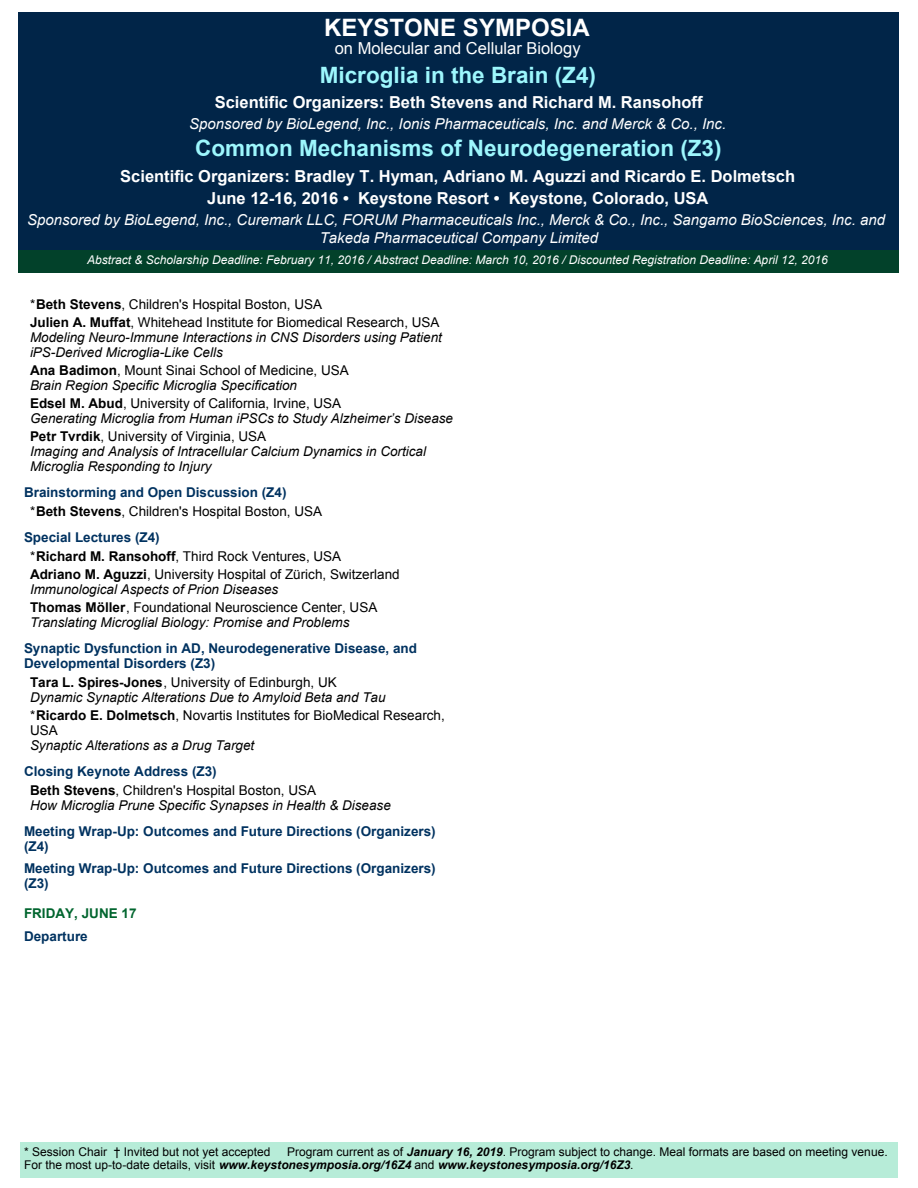
<style>
.page{position:relative;width:918px;height:1188px;background:#fff}
.page>*{position:absolute;margin:0;border:0;box-sizing:border-box;transform-origin:0 0}
.t1{font:700 24px "Arial";color:#fff}
.t2{font:700 22.5px "Arial";color:#9df7fd}
.t3{font:700 16.5px/22.5px "Arial";color:#fff;text-align:center}
.t4{font:16.5px "Arial";color:#fff}
.t5{font:italic 15px/18px "Arial";color:#fff;text-align:center}
.t6{font:italic 13.5px/15px "Arial";color:#000}
.t7{font:13.5px/19.5px "Arial";color:#000}
.t8{font:700 13.5px/15px "Arial";color:#003260}
.t9{font:700 13.5px "Arial";color:#00652e}
.t10{font:12px/13.5px "Arial";color:#000}
.t11{font:italic 12px "Arial";color:#fff}
.s1{font-weight:700}
.s2{font-weight:700;font-style:normal}
.s3{font-style:normal}
.s4{font-weight:400;color:#000}
.s5{color:#000}
.s6{font-weight:700;color:#003260}
.s7{font-style:italic}
.s8{font-weight:700;font-style:italic}
</style>
<div class="page">
<div style="left:20px;top:1142px;width:877px;height:36px;background:#b7ecd8"></div>
<div style="left:18px;top:12px;width:881px;height:238px;background:#012548"></div>
<div style="left:18px;top:250px;width:881px;height:23px;background:#02412a"></div>
<h1 class="t1" style="left:324px;top:19px;width:267px">KEYSTONE SYMPOSIA</h1>
<p class="t4" style="left:335px;top:42px;width:247px">on Molecular and Cellular Biology</p>
<h2 class="t2" style="left:320px;top:66px;width:278px">Microglia in the Brain (Z4)</h2>
<p class="t3" style="left:215px;top:92px;width:489px">Scientific Organizers: Beth Stevens and Richard M. Ransohoff</p>
<p class="t5" style="left:189px;top:116px;width:538px">Sponsored by BioLegend, Inc., Ionis Pharmaceuticals, Inc. and Merck &amp; Co., Inc.</p>
<h2 class="t2" style="left:195px;top:140px;width:528px">Common Mechanisms of Neurodegeneration (Z3)</h2>
<p class="t3" style="left:120px;top:166px;width:676px">Scientific Organizers: Bradley T. Hyman, Adriano M. Aguzzi and Ricardo E. Dolmetsch<br>June 12-16, 2016 • Keystone Resort • Keystone, Colorado, USA</p>
<p class="t5" style="left:27px;top:212px;width:859px">Sponsored by BioLegend, Inc., Curemark LLC, FORUM Pharmaceuticals Inc., Merck &amp; Co., Inc., Sangamo BioSciences, Inc. and<br>Takeda Pharmaceutical Company Limited</p>
<p class="t11" style="left:87px;top:255px;width:742px">Abstract &amp; Scholarship Deadline: February 11, 2016 / Abstract Deadline: March 10, 2016 / Discounted Registration Deadline: April 12, 2016</p>
<p class="t7" style="left:30px;top:297px;width:411px;line-height:18px">*<span class="s1">Beth Stevens</span>, Children's Hospital Boston, USA<br><span class="s1">Julien A. Muffat</span>, Whitehead Institute for Biomedical Research, USA</p>
<p class="t6" style="left:30px;top:331px;width:413px">Modeling Neuro-Immune Interactions in CNS Disorders using Patient iPS-Derived Microglia-Like Cells</p>
<p class="t6" style="left:30px;top:364px;width:320px"><span class="s2">Ana Badimon</span><span class="s3">, Mount Sinai School of Medicine, USA<br></span>Brain Region Specific Microglia Specification</p>
<p class="t6" style="left:30px;top:397px;width:425px"><span class="s2">Edsel M. Abud</span><span class="s3">, University of California, Irvine, USA<br></span>Generating Microglia from Human iPSCs to Study Alzheimer’s Disease</p>
<p class="t6" style="left:30px;top:430px;width:398px"><span class="s2">Petr Tvrdik</span><span class="s3">, University of Virginia, USA<br></span>Imaging and Analysis of Intracellular Calcium Dynamics in Cortical<br>Microglia Responding to Injury</p>
<p class="t8" style="left:30px;top:483px;width:294px;line-height:19.5px;text-indent:-6px">Brainstorming and Open Discussion (Z4) <span class="s4">*</span><span class="s5">Beth Stevens</span><span class="s4">, Children's Hospital Boston, USA</span></p>
<p class="t7" style="left:30px;top:528px;width:313px;text-indent:-6px"><span class="s6">Special Lectures (Z4)<br></span>*<span class="s1">Richard M. Ransohoff</span>, Third Rock Ventures, USA</p>
<p class="t7" style="left:30px;top:568px;width:371px;line-height:15px"><span class="s1">Adriano M. Aguzzi</span>, University Hospital of Zürich, Switzerland<br><span class="s7">Immunological Aspects of Prion Diseases</span></p>
<p class="t6" style="left:30px;top:601px;width:349px"><span class="s2">Thomas Möller</span><span class="s3">, Foundational Neuroscience Center, USA<br></span>Translating Microglial Biology: Promise and Problems</p>
<p class="t8" style="left:24px;top:642px;width:395px">Synaptic Dysfunction in AD, Neurodegenerative Disease, and<br>Developmental Disorders (Z3)</p>
<p class="t6" style="left:30px;top:676px;width:357px"><span class="s2">Tara L. Spires-Jones</span><span class="s3">, University of Edinburgh, UK<br></span>Dynamic Synaptic Alterations Due to Amyloid Beta and Tau</p>
<p class="t7" style="left:30px;top:709px;width:416px;line-height:15px">*<span class="s1">Ricardo E. Dolmetsch</span>, Novartis Institutes for BioMedical Research,<br>USA</p>
<p class="t6" style="left:30px;top:739px;width:226px">Synaptic Alterations as a Drug Target</p>
<p class="t7" style="left:30px;top:762px;width:288px;text-indent:-6px"><span class="s6">Closing Keynote Address (Z3)<br></span><span class="s1">Beth Stevens</span>, Children's Hospital Boston, USA</p>
<p class="t6" style="left:30px;top:799px;width:362px">How Microglia Prune Specific Synapses in Health &amp; Disease</p>
<p class="t8" style="left:24px;top:825px;width:413px">Meeting Wrap-Up: Outcomes and Future Directions (Organizers) (Z4)</p>
<p class="t8" style="left:24px;top:862px;width:413px">Meeting Wrap-Up: Outcomes and Future Directions (Organizers) (Z3)</p>
<p class="t9" style="left:24px;top:908px;width:114px">FRIDAY, JUNE 17</p>
<p class="t8" style="left:24px;top:930px;width:65px">Departure</p>
<p class="t10" style="left:24px;top:1146px;width:248px">* Session Chair † Invited but not yet accepted</p>
<p class="t10" style="left:24px;top:1146px;width:865px;text-indent:263px">Program current as of <span class="s8">January 16, 2019</span>. Program subject to change. Meal formats are based on meeting venue.<br>For the most up-to-date details, visit <span class="s8">www.keystonesymposia.org/16Z4</span> and <span class="s8">www.keystonesymposia.org/16Z3</span>.</p>
</div>
